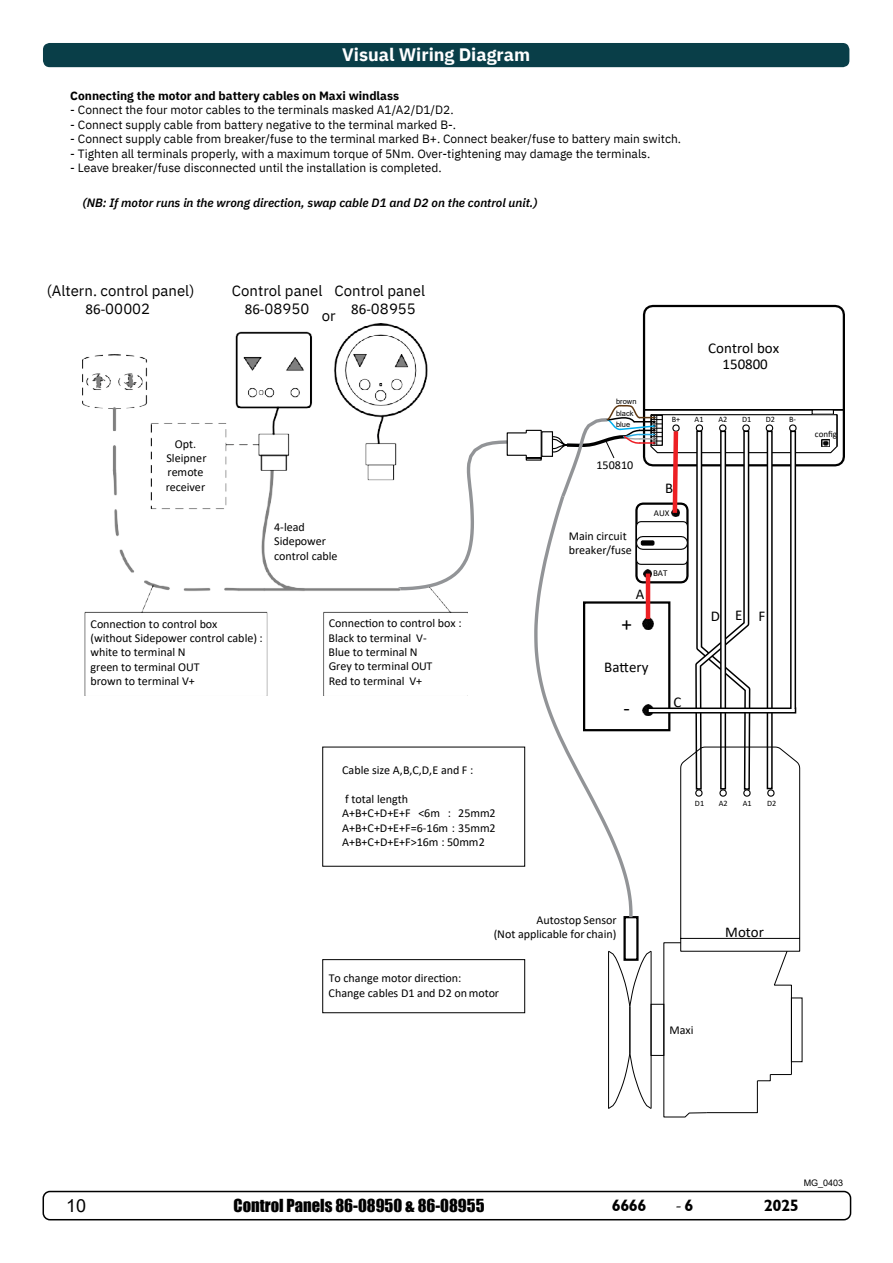
<style>
.page{position:relative;width:893px;height:1263px;background:#fff}
.page>*{position:absolute;margin:0;border:0;box-sizing:border-box;transform-origin:0 0}
.t1{font:21px "Calibri";color:#000}
.t2{font:700 18px "IBM Plex Sans";color:#fff}
.t3{font:18px "Arial";color:#000}
.t4{font:18px "Minion Pro";color:#000}
.t5{font:16.5px "Impact";color:#000}
.t6{font:16.5px "Garrison Sans BOLD";letter-spacing:-.03em;color:#000}
.t7{font:15px/25.8px "IBM Plex Sans";color:#000}
.t8{font:15px/15.9px "Calibri";color:#000;text-align:center}
.t9{font:12px/14.2px "Calibri";letter-spacing:-.005em;color:#000}
.t10{font:12px "IBM Plex Sans";color:#000}
.t11{font:italic 600 12px "IBM Plex Sans";color:#000}
.t12{font:700 12px "IBM Plex Sans";color:#000}
.t13{font:9px "Calibri";color:#000}
.t14{font:9px "Arial";color:#000}
.t15{font:8.25px "Calibri";letter-spacing:-.005em;color:#000}
.t16{font:7.5px/12px "Arial";color:#000}
.s1{font-family:"Calibri"}
.s2{font-family:"Garrison Sans BOLD";font-size:16.5px}
</style>
<div class="page">
<div style="left:43px;top:1191px;width:808px;height:29px;border:2px solid #000;border-radius:7px"></div>
<svg style="left:467px;top:438px;width:40px;height:123px"></svg>
<div style="left:507px;top:432px;width:20px;height:24px;border:1px solid #000"></div>
<div style="left:323px;top:959px;width:202px;height:54px;border:1px solid #000"></div>
<img style="left:82px;top:323px;width:385px;height:372px">
<svg style="left:525px;top:43px;width:321px;height:1075px"></svg>
<div style="left:43px;top:43px;width:806px;height:24px;background:#093e48;border-radius:7px"></div>
<p class="t2" style="left:342px;top:40px;width:190px">Visual Wiring Diagram</p>
<p class="t12" style="left:70px;top:86px;width:330px">Connecting the motor and battery cables on Maxi windlass</p>
<p class="t10" style="left:70px;top:101px;width:385px">- Connect the four motor cables to the terminals masked A1/A2/D1/D2.</p>
<p class="t10" style="left:70px;top:115px;width:387px">- Connect supply cable from battery negative to the terminal marked B-.</p>
<p class="t10" style="left:70px;top:130px;width:612px">- Connect supply cable from breaker/fuse to the terminal marked B+. Connect beaker/fuse to battery main switch.</p>
<p class="t10" style="left:70px;top:144px;width:581px">- Tighten all terminals properly, with a maximum torque of 5Nm. Over-tightening may damage the terminals.</p>
<p class="t10" style="left:70px;top:159px;width:373px">- Leave breaker/fuse disconnected until the installation is completed.</p>
<p class="t11" style="left:83px;top:193px;width:457px">(NB: If motor runs in the wrong direction, swap cable D1 and D2 on the control unit.)</p>
<p class="t7" style="left:47px;top:276px;width:149px">(Altern. control panel)</p>
<p class="t7" style="left:322px;top:276px;width:15px;text-indent:-90px">Control panel or</p>
<p class="t7" style="left:335px;top:276px;width:92px">Control panel</p>
<p class="t7" style="left:86px;top:294px;width:66px"><span class="s1">86-</span>00002</p>
<p class="t7" style="left:245px;top:295px;width:66px"><span class="s1">86-</span>08950</p>
<p class="t7" style="left:351px;top:295px;width:66px"><span class="s1">86-</span>08955</p>
<p class="t9" style="left:166px;top:436px;width:42px;text-align:center">Opt.<br>Sleipner remote receiver</p>
<p class="t9" style="left:274px;top:520px;width:65px">4-lead<br>Sidepower control cable</p>
<p class="t9" style="left:90px;top:616px;width:174px">Connection to control box<br>(without Sidepower control cable) : white to terminal N<br>green to terminal OUT<br>brown to terminal V+</p>
<p class="t9" style="left:329px;top:616px;width:134px">Connection to control box :<br>Black to terminal V-<br>Blue to terminal N<br>Grey to terminal OUT<br>Red to terminal V+</p>
<p class="t9" style="left:342px;top:763px;width:133px">Cable size A,B,C,D,E and F :</p>
<p class="t9" style="left:342px;top:792px;width:155px">f total length<br>A+B+C+D+E+F &lt;6m : 25mm2<br>A+B+C+D+E+F=6-16m : 35mm2<br>A+B+C+D+E+F&gt;16m : 50mm2</p>
<p class="t16" style="left:616px;top:396px;width:22px">brown black</p>
<p class="t16" style="left:616px;top:419px;width:16px">blue</p>
<p class="t8" style="left:708px;top:340px;width:72px">Control box<br>150800</p>
<p class="t15" style="left:672px;top:414px;width:10px">B+</p>
<p class="t15" style="left:695px;top:414px;width:10px">A1</p>
<p class="t15" style="left:718px;top:414px;width:10px">A2</p>
<p class="t15" style="left:742px;top:414px;width:11px">D1</p>
<p class="t15" style="left:766px;top:414px;width:11px">D2</p>
<p class="t15" style="left:789px;top:414px;width:8px">B-</p>
<p class="t9" style="left:596px;top:457px;width:38px">150810</p>
<p class="t9" style="left:569px;top:529px;width:64px;line-height:13.6px">Main circuit breaker/fuse</p>
<p class="t8" style="left:636px;top:586px;width:10px">A</p>
<p class="t1" style="left:621px;top:610px;width:12px">+</p>
<p class="t8" style="left:665px;top:480px;width:10px">B</p>
<p class="t13" style="left:654px;top:507px;width:17px">AUX</p>
<p class="t13" style="left:653px;top:567px;width:16px">BAT</p>
<p class="t8" style="left:711px;top:607px;width:56px">DEF</p>
<p class="t8" style="left:604px;top:658px;width:46px">Battery</p>
<p class="t1" style="left:623px;top:694px;width:59px">- <sup>C</sup></p>
<p class="t13" style="left:815px;top:428px;width:24px">config</p>
<p class="t15" style="left:695px;top:798px;width:11px">D1</p>
<p class="t15" style="left:719px;top:798px;width:10px">A2</p>
<p class="t15" style="left:743px;top:798px;width:10px">A1</p>
<p class="t15" style="left:767px;top:798px;width:11px">D2</p>
<p class="t9" style="left:494px;top:913px;width:124px;line-height:13.8px;text-align:right">Autostop Sensor<br>(Not applicable for chain)</p>
<p class="t8" style="left:725px;top:924px;width:40px">Motor</p>
<p class="t9" style="left:329px;top:971px;width:172px">To change motor direction:<br>Change cables D1 and D2 onmotor</p>
<p class="t9" style="left:669px;top:1022px;width:26px">Maxi</p>
<p class="t14" style="left:804px;top:1177px;width:41px">MG_0403</p>
<h2 class="t3" style="left:66px;top:1193px;width:22px">10</h2>
<h3 class="t5" style="left:234px;top:1193px;width:253px">Control Panels 86-08950 &amp; 86-08955</h3>
<h3 class="t6" style="left:612px;top:1196px;width:36px">6666</h3>
<h2 class="t4" style="left:675px;top:1193px;width:20px">-<span class="s2">6</span></h2>
<h3 class="t6" style="left:764px;top:1196px;width:37px">2025</h3>
</div>
